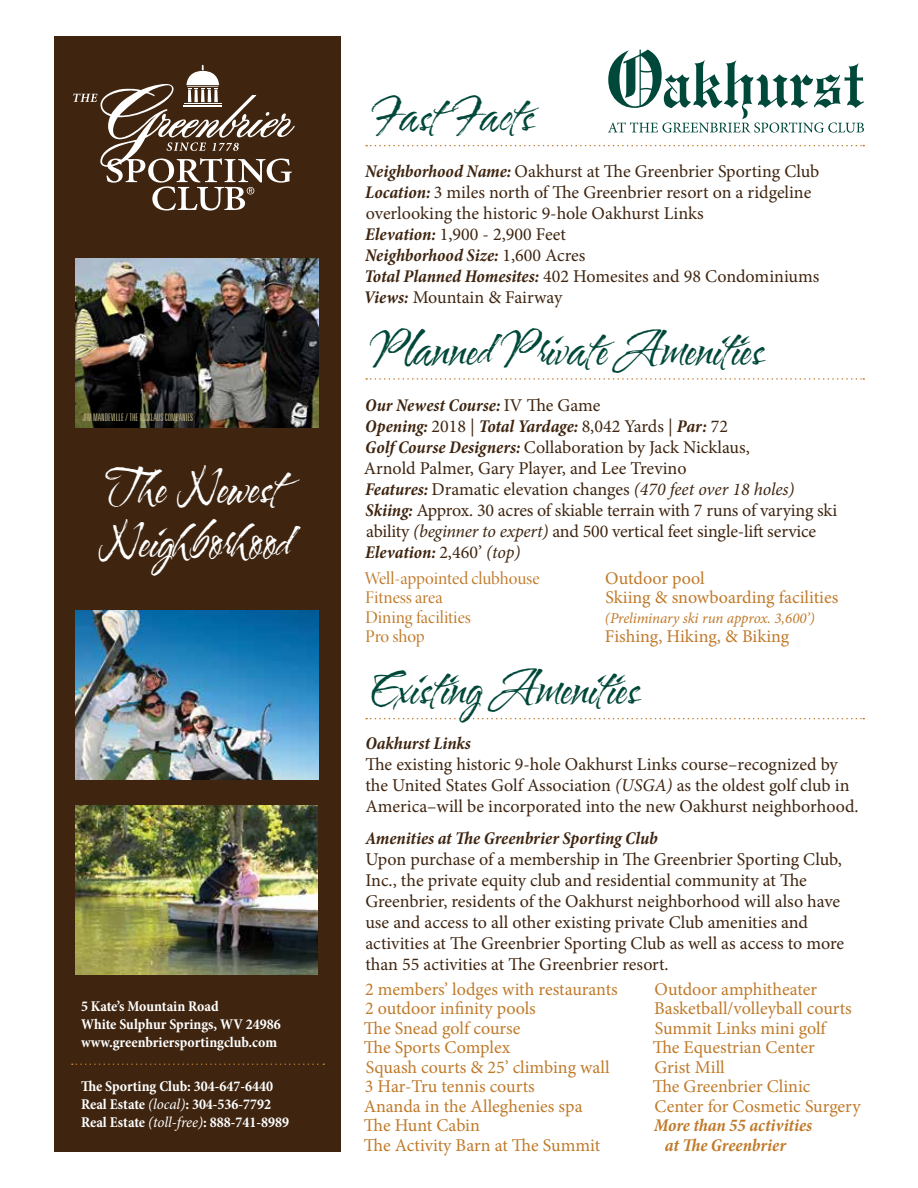
<style>
.page{position:relative;width:918px;height:1188px;background:#fff}
.page>*{position:absolute;margin:0;border:0;box-sizing:border-box;transform-origin:0 0}
.t1{font:45px "Water Brush ROB";color:#00483a}
.t2{font:45px/54px "Water Brush ROB";color:#fff}
.t3{font:18px/21px "Minion Pro";letter-spacing:-.005em;color:#3f2510}
.t4{font:18px/19.5px "Minion Pro";color:#c07a2a}
.t5{font:18px/19.5px "Minion Pro Disp";letter-spacing:-.005em;color:#c07a2a}
.t6{font:italic 700 condensed 18px "Minion Pro";letter-spacing:-.005em;color:#3f2510}
.t7{font:italic 700 condensed 18px/19.5px "Minion Pro";letter-spacing:-.005em;color:#c07a2a}
.t8{font:700 condensed 15px/18px "Minion Pro";color:#fff}
.t9{font:italic 15px "Minion Pro";letter-spacing:-.015em;color:#c07a2a}
.t10{font:300 ultra-condensed 10.5px "Univers LT";color:#c1b685}
.s1{font-weight:400;font-style:italic;font-stretch:normal}
.s2{font-weight:700;font-style:italic;font-stretch:condensed}
.s3{font-style:italic}
</style>
<div class="page">
<div style="left:54px;top:36px;width:286px;height:1116px;background:#3f2510"></div>
<svg style="left:366px;top:145px;width:498px;height:1px"></svg>
<svg style="left:366px;top:378px;width:498px;height:2px"></svg>
<svg style="left:366px;top:718px;width:498px;height:1px"></svg>
<svg style="left:72px;top:1064px;width:252px;height:1px"></svg>
<svg style="left:73px;top:65px;width:222px;height:146px"></svg>
<svg style="left:608px;top:50px;width:256px;height:83px"></svg>
<img style="left:76px;top:611px;width:242px;height:169px">
<img style="left:76px;top:259px;width:242px;height:169px">
<img style="left:75px;top:806px;width:243px;height:168px">
<p class="t10" style="left:82px;top:412px;width:112px">JIM MANDEVILLE / THE NICKLAUS COMPANIES</p>
<h1 class="t2" style="left:98px;top:464px;width:194px">The Newest<br>Neighborhood</h1>
<p class="t8" style="left:81px;top:997px;width:201px">5 Kate’s Mountain Road<br>White Sulphur Springs, WV 24986 www.greenbriersportingclub.com</p>
<p class="t8" style="left:81px;top:1077px;width:210px">The Sporting Club: 304-647-6440<br>Real Estate <span class="s1">(local)</span>: 304-536-7792<br>Real Estate <span class="s1">(toll-free)</span>: 888-741-8989</p>
<h1 class="t1" style="left:371px;top:86px;width:163px">Fast Facts</h1>
<p class="t3" style="left:364px;top:160px;width:457px"><span class="s2">Neighborhood Name:</span> Oakhurst at The Greenbrier Sporting Club <span class="s2">Location:</span> 3 miles north of The Greenbrier resort on a ridgeline overlooking the historic 9-hole Oakhurst Links<br><span class="s2">Elevation:</span> 1,900 - 2,900 Feet<br><span class="s2">Neighborhood Size:</span> 1,600 Acres<br><span class="s2">Total Planned Homesites:</span> 402 Homesites and 98 Condominiums <span class="s2">Views:</span> Mountain &amp; Fairway</p>
<h1 class="t1" style="left:371px;top:319px;width:393px">Planned Private Amenities</h1>
<p class="t3" style="left:364px;top:395px;width:475px"><span class="s2">Our Newest Course:</span> IV The Game<br><span class="s2">Opening:</span> 2018 | <span class="s2">Total Yardage:</span> 8,042 Yards | <span class="s2">Par:</span> 72<br><span class="s2">Golf Course Designers:</span> Collaboration by Jack Nicklaus,<br>Arnold Palmer, Gary Player, and Lee Trevino<br><span class="s2">Features:</span> Dramatic elevation changes <span class="s3">(470 feet over 18 holes)<br></span><span class="s2">Skiing:</span> Approx. 30 acres of skiable terrain with 7 runs of varying ski ability <span class="s3">(beginner to expert)</span> and 500 vertical feet single-lift service <span class="s2">Elevation:</span> 2,460’ <span class="s3">(top)</span></p>
<p class="t4" style="left:605px;top:568px;width:235px">Outdoor pool<br>Skiing &amp; snowboarding facilities</p>
<p class="t9" style="left:605px;top:608px;width:211px">(Preliminary ski run approx. 3,600’)</p>
<p class="t4" style="left:605px;top:627px;width:186px">Fishing, Hiking, &amp; Biking</p>
<p class="t5" style="left:364px;top:569px;width:177px">Well-appointed clubhouse<br>Fitness area<br>Dining facilities<br>Pro shop</p>
<h1 class="t1" style="left:371px;top:659px;width:269px">Existing Amenities</h1>
<p class="t6" style="left:365px;top:731px;width:107px">Oakhurst Links</p>
<p class="t3" style="left:365px;top:754px;width:495px">The existing historic 9-hole Oakhurst Links course–recognized by the United States Golf Association <span class="s3">(USGA)</span> as the oldest golf club in<br>America–will be incorporated into the new Oakhurst neighborhood.</p>
<p class="t6" style="left:365px;top:825px;width:294px">Amenities at The Greenbrier Sporting Club</p>
<p class="t3" style="left:365px;top:848px;width:480px">Upon purchase of a membership in The Greenbrier Sporting Club, Inc., the private equity club and residential community at The Greenbrier, residents of the Oakhurst neighborhood will also have use and access to all other existing private Club amenities and activities at The Greenbrier Sporting Club as well as access to more than 55 activities at The Greenbrier resort.</p>
<p class="t4" style="left:364px;top:979px;width:256px">2 members’ lodges with restaurants<br>2 outdoor infinity pools<br>The Snead golf course<br>The Sports Complex<br>Squash courts &amp; 25’ climbing wall<br>3 Har-Tru tennis courts<br>Ananda in the Alleghenies spa<br>The Hunt Cabin<br>The Activity Barn at The Summit</p>
<p class="t4" style="left:653px;top:979px;width:210px">Outdoor amphitheater<br>Basketball/volleyball courts<br>Summit Links mini golf<br>The Equestrian Center<br>Grist Mill<br>The Greenbrier Clinic<br>Center for Cosmetic Surgery</p>
<p class="t7" style="left:665px;top:1116px;width:149px;text-indent:-11px">More than 55 activities at The Greenbrier</p>
</div>
